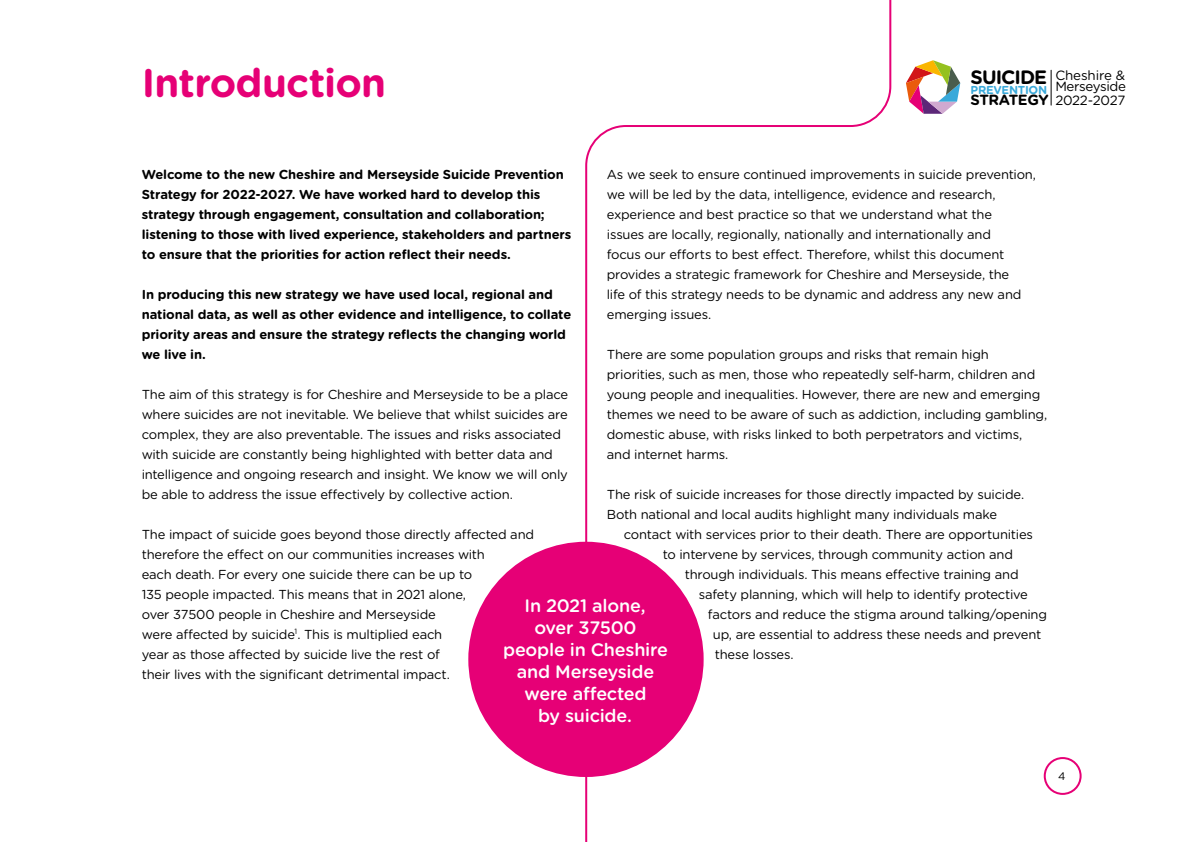
<style>
.page{position:relative;width:1191px;height:842px;background:#fff}
.page>*{position:absolute;margin:0;border:0;box-sizing:border-box;transform-origin:0 0}
.t1{font:700 40px "Gotham Rounded";letter-spacing:-.02em;color:#e60076}
.t2{font:700 19.4px "Gotham Rounded";letter-spacing:-.05em;color:#000}
.t3{font:500 18px/22px "Gotham Rounded";letter-spacing:-.015em;color:#fff;text-align:center}
.t4{font:700 14.8px "Gotham Rounded";letter-spacing:-.025em;color:#000}
.t5{font:13.4px/11.3px "Gotham Rounded";letter-spacing:-.025em;color:#000}
.t6{font:13px/20px "Gotham Rounded";letter-spacing:-.015em;color:#000}
.t7{font:700 13px/20px "Gotham Rounded";letter-spacing:-.015em;color:#000}
.t8{font:700 11.5px "Gotham Rounded";letter-spacing:-.025em;color:#3aa9da}
.t9{font:11px "Gotham Rounded";color:#000}
</style>
<div class="page">
<div style="left:1043px;top:757px;width:38px;height:38px;border:2px solid #e60076;border-radius:50%"></div>
<hr style="left:1050px;top:70px;width:1px;height:35px;background:#000">
<svg style="left:906px;top:60px;width:54px;height:54px"></svg>
<svg style="left:584px;top:0;width:308px;height:842px"></svg>
<div style="left:469px;top:543px;width:233px;height:233px;background:#e60076;border-radius:50%"></div>
<h1 class="t1" style="left:142px;top:54px;width:246px">Introduction</h1>
<p class="t5" style="left:1055px;top:69px;width:72px">Cheshire &amp;<br>Merseyside</p>
<p class="t5" style="left:1055px;top:94px;width:71px">2022-2027</p>
<h2 class="t2" style="left:970px;top:63px;width:78px">SUICIDE</h2>
<p class="t8" style="left:970px;top:81px;width:78px">PREVENTION</p>
<p class="t4" style="left:970px;top:89px;width:79px">STRATEGY</p>
<p class="t6" style="left:607px;top:164px;width:431px">As we seek to ensure continued improvements in suicide prevention, we will be led by the data, intelligence, evidence and research, experience and best practice so that we understand what the<br>issues are locally, regionally, nationally and internationally and<br>focus our efforts to best effect. Therefore, whilst this document provides a strategic framework for Cheshire and Merseyside, the<br>life of this strategy needs to be dynamic and address any new and emerging issues.</p>
<p class="t6" style="left:607px;top:344px;width:442px">There are some population groups and risks that remain high priorities, such as men, those who repeatedly self-harm, children and young people and inequalities. However, there are new and emerging themes we need to be aware of such as addiction, including gambling, domestic abuse, with risks linked to both perpetrators and victims, and internet harms.</p>
<p class="t6" style="left:607px;top:483px;width:419px">The risk of suicide increases for those directly impacted by suicide.<br>Both national and local audits highlight many individuals make</p>
<p class="t6" style="left:663px;top:523px;width:371px;text-indent:-39px">contact with services prior to their death. There are opportunities to intervene by services, through community action and</p>
<p class="t6" style="left:685px;top:563px;width:335px">through individuals. This means effective training and</p>
<p class="t6" style="left:699px;top:583px;width:331px">safety planning, which will help to identify protective</p>
<p class="t6" style="left:708px;top:603px;width:341px">factors and reduce the stigma around talking/opening</p>
<p class="t6" style="left:713px;top:623px;width:330px">up, are essential to address these needs and prevent</p>
<p class="t6" style="left:715px;top:643px;width:80px">these losses.</p>
<p class="t7" style="left:142px;top:164px;width:431px">Welcome to the new Cheshire and Merseyside Suicide Prevention Strategy for 2022-2027. We have worked hard to develop this strategy through engagement, consultation and collaboration; listening to those with lived experience, stakeholders and partners to ensure that the priorities for action reflect their needs.</p>
<p class="t7" style="left:142px;top:284px;width:431px">In producing this new strategy we have used local, regional and national data, as well as other evidence and intelligence, to collate priority areas and ensure the strategy reflects the changing world we live in.</p>
<p class="t6" style="left:142px;top:384px;width:428px">The aim of this strategy is for Cheshire and Merseyside to be a place where suicides are not inevitable. We believe that whilst suicides are complex, they are also preventable. The issues and risks associated with suicide are constantly being highlighted with better data and intelligence and ongoing research and insight. We know we will only be able to address the issue effectively by collective action.</p>
<p class="t6" style="left:142px;top:523px;width:394px">The impact of suicide goes beyond those directly affected and therefore the effect on our communities increases with<br>each death. For every one suicide there can be up to<br>135 people impacted. This means that in 2021 alone,<br>over 37500 people in Cheshire and Merseyside<br>were affected by suicide<sup>1</sup>. This is multiplied each<br>year as those affected by suicide live the rest of<br>their lives with the significant detrimental impact.</p>
<h3 class="t3" style="left:503px;top:593px;width:166px">In 2021 alone,<br>over 37500 people in Cheshire and Merseyside were affected<br>by suicide.</h3>
<p class="t9" style="left:1058px;top:769px;width:9px">4</p>
</div>
